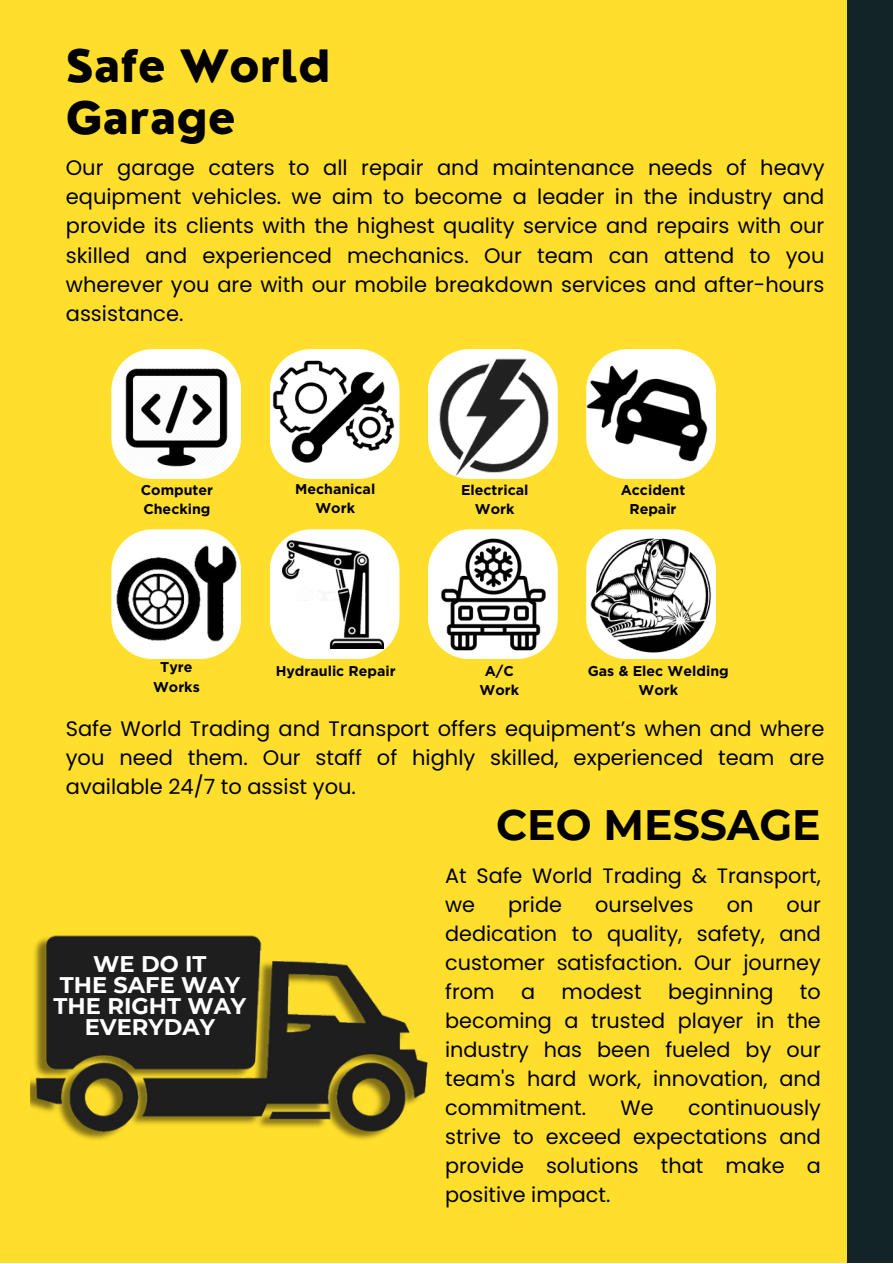
<style>
.page{position:relative;width:893px;height:1264px;background:#fff}
.page>*{position:absolute;margin:0;border:0;box-sizing:border-box;transform-origin:0 0}
.t1{font:800 43.5px "Nourd";color:#000}
.t2{font:700 42.45px "Montserrat";color:#000}
.t3{font:700 22.65px "Montserrat";color:#fff}
.t4{font:21px/29.2px "Poppins";color:#000;text-align:justify}
.t5{font:20.85px/29px "Poppins";color:#000;text-align:justify}
.t6{font:700 14.1px "Gotham";color:#000}
</style>
<div class="page">
<div style="left:0;top:0;width:892px;height:1262px;background:#ffdf2b"></div>
<svg style="left:111px;top:349px;width:130px;height:130px"></svg>
<svg style="left:270px;top:377px;width:129px;height:102px"></svg>
<svg style="left:111px;top:529px;width:112px;height:130px"></svg>
<svg style="left:270px;top:529px;width:129px;height:130px"></svg>
<svg style="left:428px;top:529px;width:129px;height:130px"></svg>
<img style="left:125px;top:366px;width:103px;height:102px">
<img style="left:586px;top:349px;width:130px;height:130px">
<img style="left:436px;top:535px;width:111px;height:120px">
<img style="left:428px;top:349px;width:130px;height:130px">
<img style="left:113px;top:534px;width:128px;height:118px">
<img style="left:272px;top:349px;width:125px;height:125px">
<div style="left:847px;top:0;width:45px;height:1262px;background:#132429"></div>
<img style="left:30px;top:935px;width:398px;height:205px">
<img style="left:283px;top:539px;width:101px;height:109px">
<img style="left:587px;top:529px;width:129px;height:130px">
<p class="t1" style="left:66px;top:39px;width:266px">Safe World</p>
<p class="t1" style="left:66px;top:90px;width:172px">Garage</p>
<p class="t4" style="left:66px;top:153px;width:760px">Our garage caters to all repair and maintenance needs of heavy equipment vehicles. we aim to become a leader in the industry and provide its clients with the highest quality service and repairs with our skilled and experienced mechanics. Our team can attend to you wherever you are with our mobile breakdown services and after-hours assistance.</p>
<p class="t6" style="left:141px;top:481px;width:74px">Computer</p>
<p class="t6" style="left:143px;top:500px;width:69px">Checking</p>
<p class="t6" style="left:295px;top:480px;width:82px">Mechanical</p>
<p class="t6" style="left:315px;top:499px;width:41px">Work</p>
<p class="t6" style="left:461px;top:481px;width:69px">Electrical</p>
<p class="t6" style="left:475px;top:500px;width:41px">Work</p>
<p class="t6" style="left:620px;top:481px;width:66px">Accident</p>
<p class="t6" style="left:629px;top:500px;width:49px">Repair</p>
<p class="t6" style="left:160px;top:659px;width:34px">Tyre</p>
<p class="t6" style="left:153px;top:678px;width:48px">Works</p>
<p class="t6" style="left:276px;top:662px;width:121px">Hydraulic Repair</p>
<p class="t6" style="left:484px;top:662px;width:31px">A/C</p>
<p class="t6" style="left:479px;top:681px;width:41px">Work</p>
<p class="t6" style="left:587px;top:662px;width:142px">Gas &amp; Elec Welding</p>
<p class="t6" style="left:638px;top:681px;width:41px">Work</p>
<p class="t4" style="left:66px;top:713px;width:760px">Safe World Trading and Transport offers equipment’s when and where you need them. Our staff of highly skilled, experienced team are available 24/7 to assist you.</p>
<p class="t2" style="left:496px;top:799px;width:326px">CEO MESSAGE</p>
<p class="t5" style="left:445px;top:861px;width:377px">At Safe World Trading &amp; Transport, we</p>
<p class="t5" style="left:508px;top:890px;width:55px">pride</p>
<p class="t5" style="left:595px;top:890px;width:100px">ourselves</p>
<p class="t5" style="left:726px;top:890px;width:28px">on</p>
<p class="t5" style="left:445px;top:890px;width:377px;text-indent:341px">our dedication to quality, safety, and customer satisfaction. Our journey from</p>
<p class="t3" style="left:93px;top:949px;width:115px">WE DO IT</p>
<p class="t3" style="left:60px;top:970px;width:182px">THE SAFE WAY</p>
<p class="t3" style="left:54px;top:991px;width:194px">THE RIGHT WAY</p>
<p class="t3" style="left:85px;top:1013px;width:132px">EVERYDAY</p>
<p class="t5" style="left:521px;top:977px;width:16px">a</p>
<p class="t5" style="left:561px;top:977px;width:82px">modest</p>
<p class="t5" style="left:668px;top:977px;width:107px">beginning</p>
<p class="t5" style="left:445px;top:977px;width:377px;text-indent:355px">to becoming a trusted player in the industry has been fueled by our team's hard work, innovation, and commitment.</p>
<p class="t5" style="left:445px;top:1093px;width:377px;text-indent:243px">continuously strive to exceed expectations and provide solutions that make a positive impact.</p>
<p class="t5" style="left:620px;top:1093px;width:35px">We</p>
</div>
